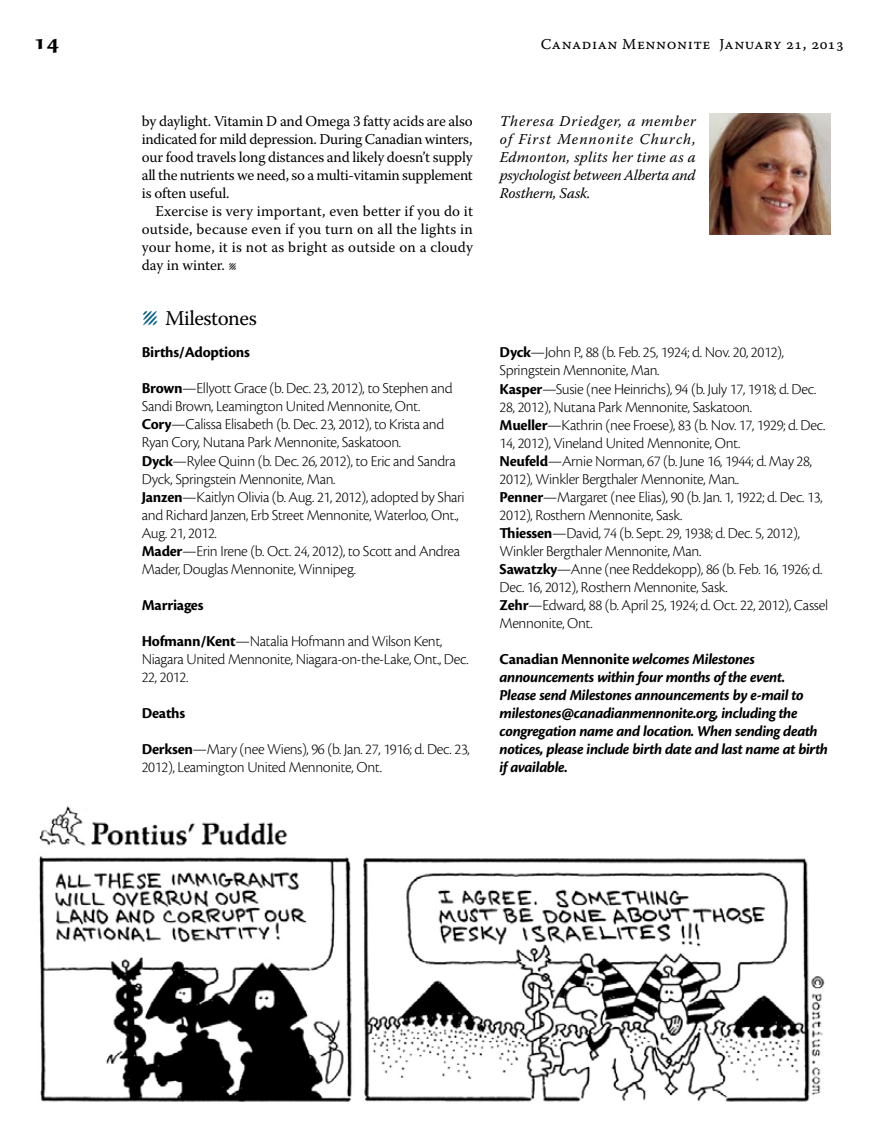
<style>
.page{position:relative;width:878px;height:1148px;background:#fff}
.page>*{position:absolute;margin:0;border:0;box-sizing:border-box;transform-origin:0 0}
.t1{font:21px "Warnock Pro";letter-spacing:-.02em;color:#000}
.t2{font:700 21px "Sava Pro";color:#000}
.t3{font:300 15.75px/18px "Cronos Pro";letter-spacing:-.02em;color:#000}
.t4{font:italic 700 15.75px/18px "Cronos Pro";letter-spacing:-.025em;color:#000}
.t5{font:700 15.75px "Cronos Pro";letter-spacing:-.015em;color:#000}
.t6{font:15px/18px "Warnock Pro";letter-spacing:-.005em;color:#000;text-align:justify}
.t7{font:italic 15px/18px "Warnock Pro";letter-spacing:-.015em;color:#000;text-align:justify}
.t8{font:15px "Warnock Pro Capt";letter-spacing:.035em;color:#000}
.s1{font-size:30px;color:#005e83}
.s2{font-weight:700}
.s3{font-style:normal}
</style>
<div class="page">
<img style="left:709px;top:113px;width:121px;height:121px">
<img style="left:39px;top:806px;width:786px;height:296px">
<h1 class="t2" style="left:34px;top:28px;width:27px">14</h1>
<p class="t8" style="left:541px;top:35px;width:305px">Canadian Mennonite January 21, 2013</p>
<p class="t6" style="left:142px;top:112px;width:332px">by daylight. Vitamin D and Omega 3 fatty acids are also indicated for mild depression. During Canadian winters, our food travels long distances and likely doesn’t supply all the nutrients we need, so a multi-vitamin supplement is often useful.</p>
<p class="t6" style="left:142px;top:202px;width:333px;text-indent:14px">Exercise is very important, even better if you do it outside, because even if you turn on all the lights in your home, it is not as bright as outside on a cloudy day in winter. l</p>
<h1 class="t1" style="left:142px;top:305px;width:116px"><span class="s1">Λ</span> Milestones</h1>
<p class="t5" style="left:142px;top:343px;width:110px">Births/Adoptions</p>
<p class="t3" style="left:142px;top:379px;width:324px"><span class="s2">Brown</span>—Ellyott Grace (b. Dec. 23, 2012), to Stephen and Sandi Brown, Leamington United Mennonite, Ont.<br><span class="s2">Cory</span>—Calissa Elisabeth (b. Dec. 23, 2012), to Krista and Ryan Cory, Nutana Park Mennonite, Saskatoon.<br><span class="s2">Dyck</span>—Rylee Quinn (b. Dec. 26, 2012), to Eric and Sandra Dyck, Springstein Mennonite, Man.<br><span class="s2">Janzen</span>—Kaitlyn Olivia (b. Aug. 21, 2012), adopted by Shari and Richard Janzen, Erb Street Mennonite, Waterloo, Ont., Aug. 21, 2012.<br><span class="s2">Mader</span>—Erin Irene (b. Oct. 24, 2012), to Scott and Andrea Mader, Douglas Mennonite, Winnipeg.</p>
<p class="t5" style="left:142px;top:595px;width:63px">Marriages</p>
<p class="t3" style="left:142px;top:631px;width:328px"><span class="s2">Hofmann/Kent</span>—Natalia Hofmann and Wilson Kent,<br>Niagara United Mennonite, Niagara-on-the-Lake, Ont., Dec.<br>22, 2012.</p>
<p class="t5" style="left:142px;top:703px;width:45px">Deaths</p>
<p class="t3" style="left:142px;top:739px;width:329px"><span class="s2">Derksen</span>—Mary (nee Wiens), 96 (b. Jan. 27, 1916; d. Dec. 23,<br>2012), Leamington United Mennonite, Ont.</p>
<p class="t7" style="left:500px;top:112px;width:198px">Theresa Driedger, a member of First Mennonite Church, Edmonton, splits her time as a psychologist between Alberta and Rosthern, Sask.</p>
<p class="t3" style="left:499px;top:343px;width:330px"><span class="s2">Dyck</span>—John P., 88 (b. Feb. 25, 1924; d. Nov. 20, 2012), Springstein Mennonite, Man.<br><span class="s2">Kasper</span>—Susie (nee Heinrichs), 94 (b. July 17, 1918; d. Dec.<br>28, 2012), Nutana Park Mennonite, Saskatoon.<br><span class="s2">Mueller</span>—Kathrin (nee Froese), 83 (b. Nov. 17, 1929; d. Dec.<br>14, 2012), Vineland United Mennonite, Ont.<br><span class="s2">Neufeld</span>—Arnie Norman, 67 (b. June 16, 1944; d. May 28, 2012), Winkler Bergthaler Mennonite, Man..<br><span class="s2">Penner</span>—Margaret (nee Elias), 90 (b. Jan. 1, 1922; d. Dec. 13, 2012), Rosthern Mennonite, Sask.<br><span class="s2">Thiessen</span>—David, 74 (b. Sept. 29, 1938; d. Dec. 5, 2012), Winkler Bergthaler Mennonite, Man.<br><span class="s2">Sawatzky</span>—Anne (nee Reddekopp), 86 (b. Feb. 16, 1926; d.<br>Dec. 16, 2012), Rosthern Mennonite, Sask.<br><span class="s2">Zehr</span>—Edward, 88 (b. April 25, 1924; d. Oct. 22, 2012), Cassel Mennonite, Ont.</p>
<p class="t4" style="left:499px;top:650px;width:330px"><span class="s3">Canadian Mennonite</span> welcomes Milestones announcements within four months of the event.<br>Please send Milestones announcements by e-mail to milestones@canadianmennonite.org, including the congregation name and location. When sending death notices, please include birth date and last name at birth if available.</p>
</div>
